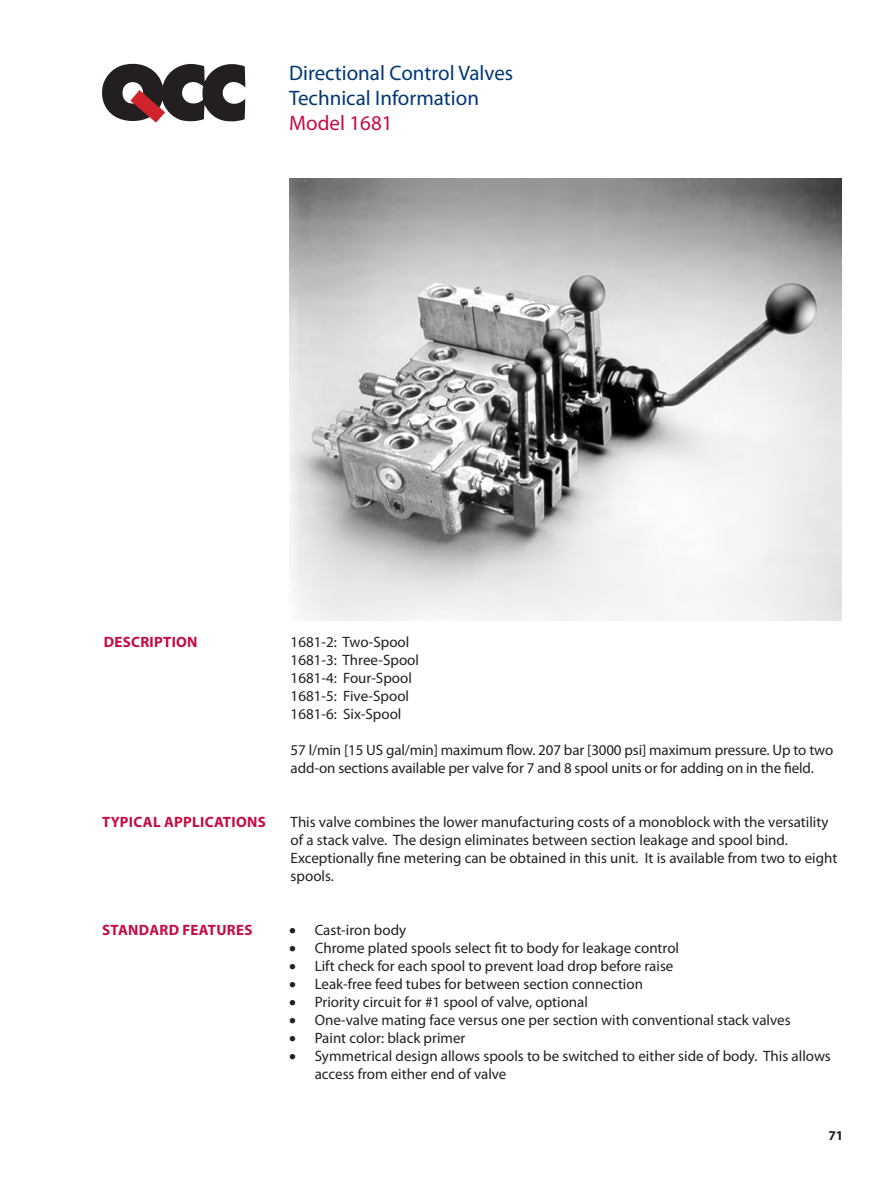
<style>
.page{position:relative;width:893px;height:1191px;background:#fff}
.page>*{position:absolute;margin:0;border:0;box-sizing:border-box;transform-origin:0 0}
._102_Inside_title_bl{font:21px "Myriad Pro";color:#013775}
._103_Heading_1{font:21px "Myriad Pro";color:#c70b45}
._200_Body_text{font:15px/18px "Myriad Pro";color:#231f20}
._201_Numbered_bullet{font:15px/18px "Myriad Pro";color:#231f20}
._104_Heading_2{font:700 15px "Myriad Pro";letter-spacing:.02em;color:#c70b45}
._501_Page_number_rig{font:700 13.5px "Myriad Pro";color:#231f20}
</style>
<div class="page">
<svg style="left:102px;top:64px;width:143px;height:59px"></svg>
<img style="left:289px;top:179px;width:553px;height:441px">
<p class="_102_Inside_title_bl" style="left:289px;top:60px;width:226px">Directional Control Valves</p>
<p class="_102_Inside_title_bl" style="left:289px;top:85px;width:191px">Technical Information</p>
<p class="_103_Heading_1" style="left:289px;top:110px;width:105px">Model 1681</p>
<p class="_104_Heading_2" style="left:104px;top:632px;width:95px">DESCRIPTION</p>
<p class="_200_Body_text" style="left:291px;top:632px;width:120px">1681-2: Two-Spool</p>
<p class="_200_Body_text" style="left:291px;top:650px;width:130px">1681-3: Three-Spool</p>
<p class="_200_Body_text" style="left:291px;top:668px;width:123px">1681-4: Four-Spool</p>
<p class="_200_Body_text" style="left:291px;top:686px;width:120px">1681-5: Five-Spool</p>
<p class="_200_Body_text" style="left:291px;top:704px;width:112px">1681-6: Six-Spool</p>
<p class="_200_Body_text" style="left:291px;top:740px;width:544px">57 l/min [15 US gal/min] maximum flow. 207 bar [3000 psi] maximum pressure. Up to two add-on sections available per valve for 7 and 8 spool units or for adding on in the field.</p>
<p class="_104_Heading_2" style="left:102px;top:812px;width:165px">TYPICAL APPLICATIONS</p>
<p class="_200_Body_text" style="left:291px;top:812px;width:548px">This valve combines the lower manufacturing costs of a monoblock with the versatility of a stack valve. The design eliminates between section leakage and spool bind.<br>Exceptionally fine metering can be obtained in this unit. It is available from two to eight spools.</p>
<p class="_104_Heading_2" style="left:102px;top:920px;width:152px">STANDARD FEATURES</p>
<p class="_201_Numbered_bullet" style="left:289px;top:920px;width:119px">• Cast-iron body</p>
<p class="_201_Numbered_bullet" style="left:289px;top:938px;width:391px">• Chrome plated spools select fit to body for leakage control</p>
<p class="_201_Numbered_bullet" style="left:289px;top:956px;width:386px">• Lift check for each spool to prevent load drop before raise</p>
<p class="_201_Numbered_bullet" style="left:289px;top:974px;width:355px">• Leak-free feed tubes for between section connection</p>
<p class="_201_Numbered_bullet" style="left:289px;top:992px;width:300px">• Priority circuit for #1 spool of valve, optional</p>
<p class="_201_Numbered_bullet" style="left:289px;top:1010px;width:503px">• One-valve mating face versus one per section with conventional stack valves</p>
<p class="_201_Numbered_bullet" style="left:289px;top:1028px;width:178px">• Paint color: black primer</p>
<p class="_201_Numbered_bullet" style="left:315px;top:1046px;width:518px;text-indent:-26px">• Symmetrical design allows spools to be switched to either side of body. This allows access from either end of valve</p>
<p class="_501_Page_number_rig" style="left:828px;top:1126px;width:16px">71</p>
</div>
